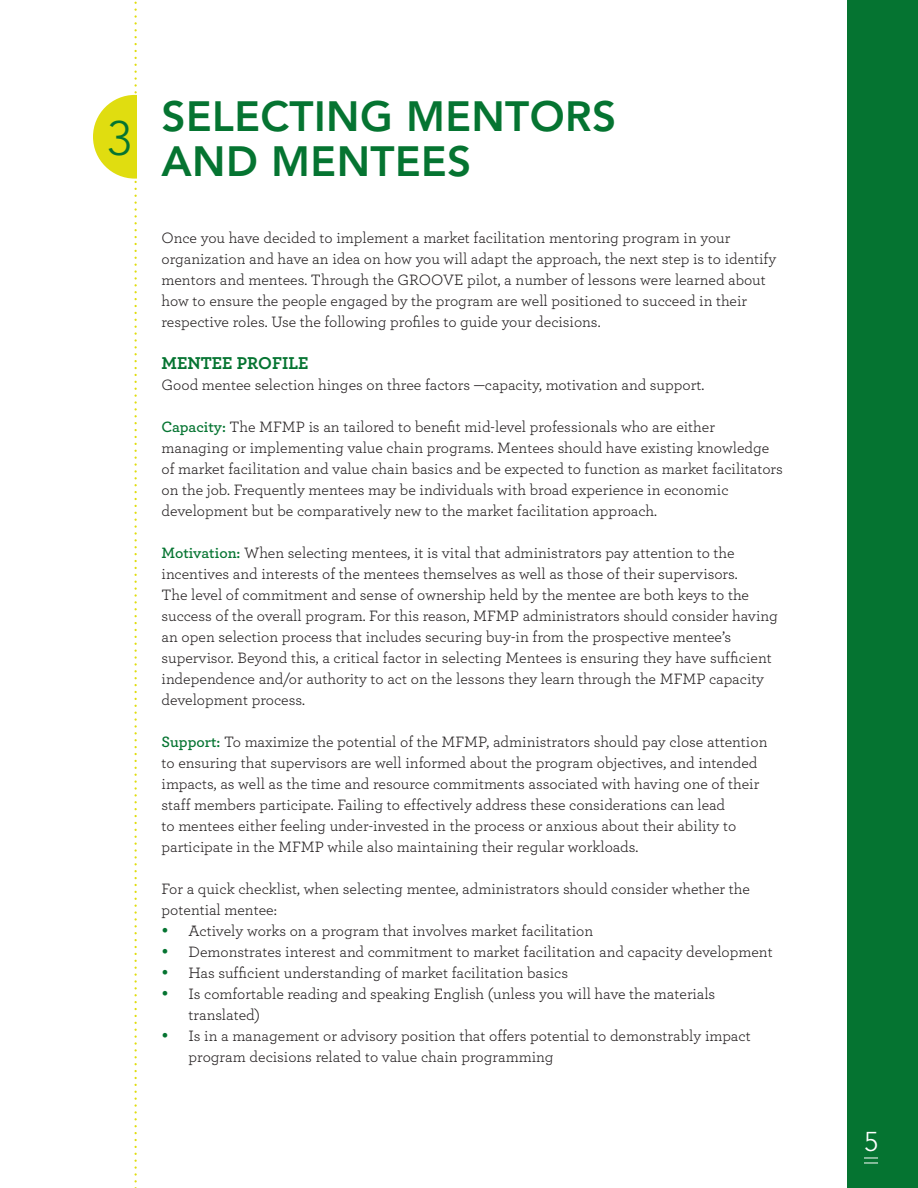
<style>
.page{position:relative;width:918px;height:1188px;background:#fff}
.page>*{position:absolute;margin:0;border:0;box-sizing:border-box;transform-origin:0 0}
.t1{font:300 48px "Avenir";color:#057431}
.t2{font:800 42px/45px "Avenir";letter-spacing:.01em;color:#057431}
.t3{font:300 27px "Avenir";color:#fff}
.t4{font:700 18px "Archer";color:#057431}
.t5{font:15.75px/21px "Archer";color:#231f20}
.s1{font-weight:600;color:#057431}
</style>
<div class="page">
<div style="left:848px;top:0;width:70px;height:1188px;background:#057431"></div>
<svg style="left:864px;top:1157px;width:14px;height:6px"></svg>
<div style="left:93px;top:95px;width:84px;height:84px;background:#e0dd10;border-radius:50%"></div>
<div style="left:137px;top:94px;width:47px;height:88px;background:#fff"></div>
<svg style="left:134px;top:1px;width:3px;height:1187px"></svg>
<h1 class="t1" style="left:107px;top:110px;width:26px">3</h1>
<h1 class="t2" style="left:162px;top:93px;width:456px">SELECTING MENTORS<br>AND MENTEES</h1>
<p class="t5" style="left:162px;top:227px;width:616px">Once you have decided to implement a market facilitation mentoring program in your organization and have an idea on how you will adapt the approach, the next step is to identify mentors and mentees. Through the GROOVE pilot, a number of lessons were learned about how to ensure the people engaged by the program are well positioned to succeed in their respective roles. Use the following profiles to guide your decisions.</p>
<h2 class="t4" style="left:162px;top:352px;width:149px">MENTEE PROFILE</h2>
<p class="t5" style="left:162px;top:374px;width:544px">Good mentee selection hinges on three factors —capacity, motivation and support.</p>
<p class="t5" style="left:162px;top:416px;width:623px"><span class="s1">Capacity:</span> The MFMP is an tailored to benefit mid-level professionals who are either managing or implementing value chain programs. Mentees should have existing knowledge of market facilitation and value chain basics and be expected to function as market facilitators on the job. Frequently mentees may be individuals with broad experience in economic development but be comparatively new to the market facilitation approach.</p>
<p class="t5" style="left:162px;top:542px;width:618px"><span class="s1">Motivation:</span> When selecting mentees, it is vital that administrators pay attention to the incentives and interests of the mentees themselves as well as those of their supervisors.<br>The level of commitment and sense of ownership held by the mentee are both keys to the success of the overall program. For this reason, MFMP administrators should consider having an open selection process that includes securing buy-in from the prospective mentee’s supervisor. Beyond this, a critical factor in selecting Mentees is ensuring they have sufficient independence and/or authority to act on the lessons they learn through the MFMP capacity development process.</p>
<p class="t5" style="left:162px;top:731px;width:607px"><span class="s1">Support:</span> To maximize the potential of the MFMP, administrators should pay close attention to ensuring that supervisors are well informed about the program objectives, and intended impacts, as well as the time and resource commitments associated with having one of their staff members participate. Failing to effectively address these considerations can lead<br>to mentees either feeling under-invested in the process or anxious about their ability to participate in the MFMP while also maintaining their regular workloads.</p>
<p class="t5" style="left:162px;top:878px;width:590px">For a quick checklist, when selecting mentee, administrators should consider whether the potential mentee:</p>
<p class="t5" style="left:189px;top:920px;width:406px">Actively works on a program that involves market facilitation</p>
<p class="t5" style="left:189px;top:941px;width:586px">Demonstrates interest and commitment to market facilitation and capacity development</p>
<p class="t5" style="left:189px;top:962px;width:381px">Has sufficient understanding of market facilitation basics</p>
<p class="t5" style="left:189px;top:983px;width:528px">Is comfortable reading and speaking English (unless you will have the materials translated)</p>
<p class="t5" style="left:189px;top:1025px;width:564px">Is in a management or advisory position that offers potential to demonstrably impact program decisions related to value chain programming</p>
<h3 class="t3" style="left:864px;top:1126px;width:16px">5</h3>
</div>
